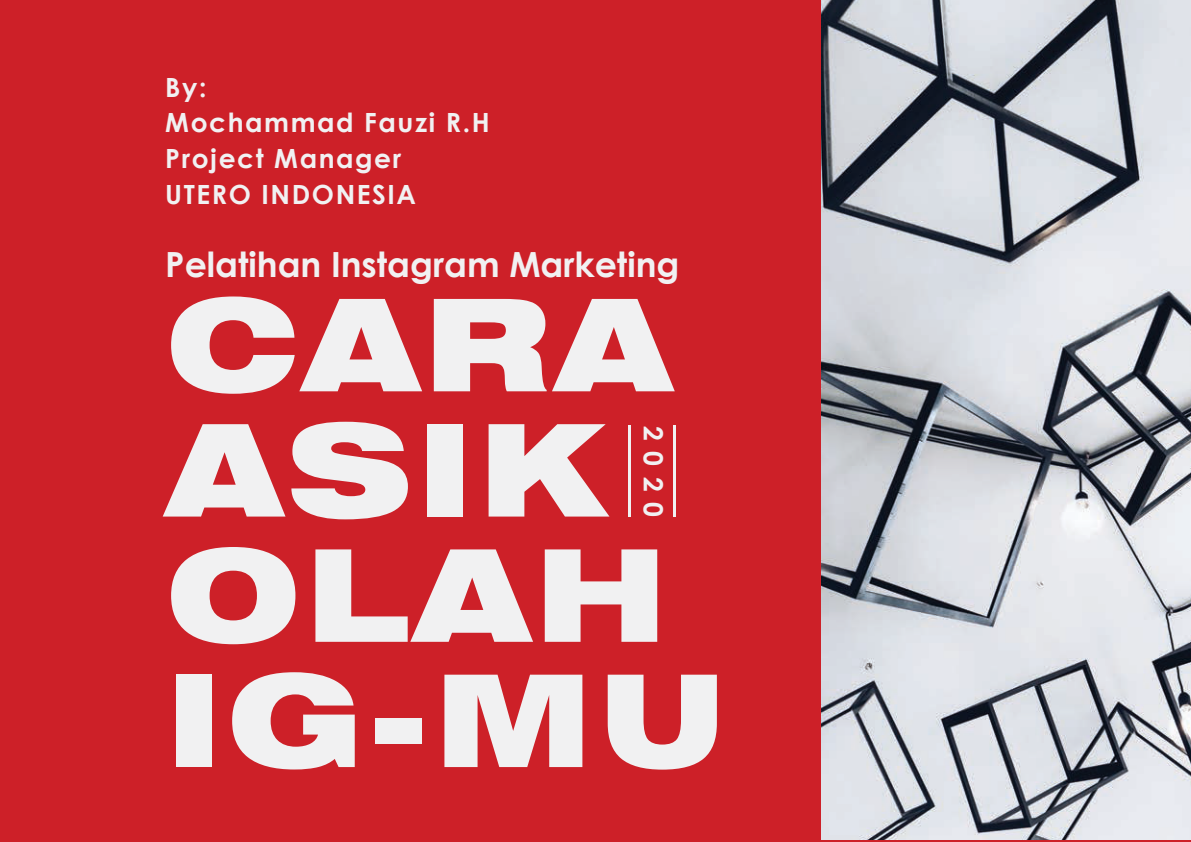
<style>
.page{position:relative;width:1191px;height:842px;background:#cd2028}
.page>*{position:absolute;margin:0;border:0;box-sizing:border-box;transform-origin:0 0}
.t1{font:900 expanded 128px/125.2px "Swiss 721 BT";letter-spacing:.04em;color:#f1f1f2}
.t2{font:700 34.6px "Century Gothic";color:#f1f1f2}
.t3{font:700 26.4px/35.8px "Century Gothic";letter-spacing:.06em;color:#f1f1f2}
</style>
<div class="page">
<img style="left:821px;top:0;width:370px;height:839px">
<hr style="left:628px;top:426px;width:3px;height:91px;background:#f1f1f2">
<hr style="left:673px;top:426px;width:2px;height:91px;background:#f1f1f2">
<p class="t3" style="left:165px;top:68px;width:326px">By:<br>Mochammad Fauzi R.H<br>Project Manager<br>UTERO INDONESIA</p>
<h2 class="t2" style="left:165px;top:242px;width:515px">Pelatihan Instagram Marketing</h2>
<h1 class="t1" style="left:166px;top:282px;width:562px">CARA<br>ASIK<br>OLAH<br>IG-MU</h1>
<p class="t3" style="left:672px;top:426px;width:92px;rotate:90deg">2020</p>
</div>
